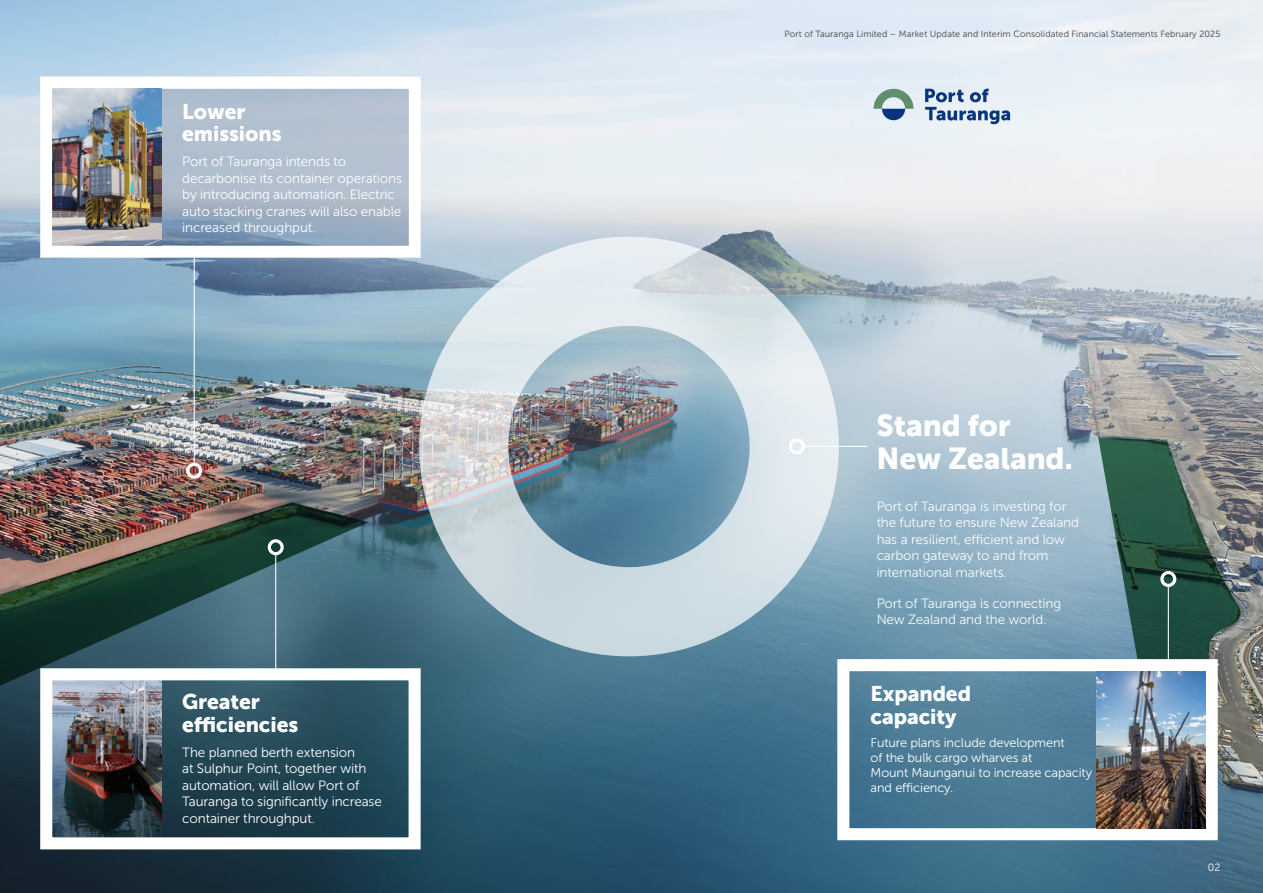
<style>
.page{position:relative;width:1263px;height:893px;background:#fff}
.page>*{position:absolute;margin:0;border:0;box-sizing:border-box;transform-origin:0 0}
.t1{font:30px/33px "Museo Sans 900";letter-spacing:-.005em;color:#fff}
.t2{font:21px/22.5px "Museo Sans 900";letter-spacing:-.005em;color:#fff}
.t3{font:13.5px/16.5px "Museo Sans 300";letter-spacing:-.01em;color:#fff}
.t4{font:12.75px/14.9px "Museo Sans 300";letter-spacing:-.01em;color:#fff}
.t5{font:10.5px "Museo Sans 300";color:#fff}
.t6{font:9px "Museo Sans 300";letter-spacing:.01em;color:#414042}
</style>
<div class="page">
<img style="left:0;top:0;width:1263px;height:893px">
<img style="left:0;top:450px;width:293px;height:52px">
<img style="left:0;top:502px;width:369px;height:190px">
<div style="left:419px;top:237px;width:420px;height:419px;border:89px solid #fff;border-radius:50%"></div>
<svg style="left:873px;top:89px;width:40px;height:31px"></svg>
<svg style="left:925px;top:89px;width:85px;height:35px;background:#a3b5d0"></svg>
<hr style="left:194px;top:251px;width:1px;height:213px;background:#fff">
<div style="left:186px;top:463px;width:16px;height:16px;border:3px solid #fff;border-radius:50%"></div>
<hr style="left:275px;top:554px;width:1px;height:118px;background:#fff">
<div style="left:268px;top:539px;width:16px;height:16px;border:3px solid #fff;border-radius:50%"></div>
<svg style="left:1098px;top:436px;width:150px;height:255px;background:#4f6d66"></svg>
<hr style="left:1168px;top:585px;width:1px;height:96px;background:#fff">
<div style="left:1160px;top:571px;width:16px;height:16px;border:3px solid #fff;border-radius:50%"></div>
<hr style="left:803px;top:446px;width:64px;height:1px;background:#fff">
<div style="left:789px;top:438px;width:16px;height:16px;border:3px solid #fff;border-radius:50%"></div>
<svg style="left:34px;top:70px;width:393px;height:194px"></svg>
<svg style="left:34px;top:662px;width:393px;height:193px"></svg>
<svg style="left:161px;top:89px;width:248px;height:157px;background:#a8b8c9"></svg>
<svg style="left:831px;top:653px;width:393px;height:193px"></svg>
<img style="left:1097px;top:671px;width:109px;height:157px">
<img style="left:52px;top:89px;width:109px;height:157px">
<h2 class="t2" style="left:182px;top:100px;width:101px">Lower emissions</h2>
<p class="t3" style="left:182px;top:153px;width:221px">Port of Tauranga intends to decarbonise its container operations by introducing automation. Electric auto stacking cranes will also enable increased throughput.</p>
<h2 class="t2" style="left:182px;top:691px;width:118px">Greater efficiencies</h2>
<p class="t3" style="left:182px;top:744px;width:201px">The planned berth extension<br>at Sulphur Point, together with automation, will allow Port of<br>Tauranga to significantly increase container throughput.</p>
<p class="t6" style="left:784px;top:29px;width:438px">Port of Tauranga Limited – Market Update and Interim Consolidated Financial Statements February 2025</p>
<h1 class="t1" style="left:876px;top:409px;width:198px">Stand for<br>New Zealand.</h1>
<p class="t3" style="left:876px;top:498px;width:204px">Port of Tauranga is investing for the future to ensure New Zealand has a resilient, efficient and low carbon gateway to and from international markets.</p>
<p class="t3" style="left:876px;top:595px;width:186px">Port of Tauranga is connecting<br>New Zealand and the world.</p>
<h2 class="t2" style="left:871px;top:682px;width:102px">Expanded capacity</h2>
<p class="t4" style="left:871px;top:735px;width:223px">Future plans include development<br>of the bulk cargo wharves at<br>Mount Maunganui to increase capacity and efficiency.</p>
<p class="t5" style="left:1208px;top:862px;width:14px">02</p>
</div>
